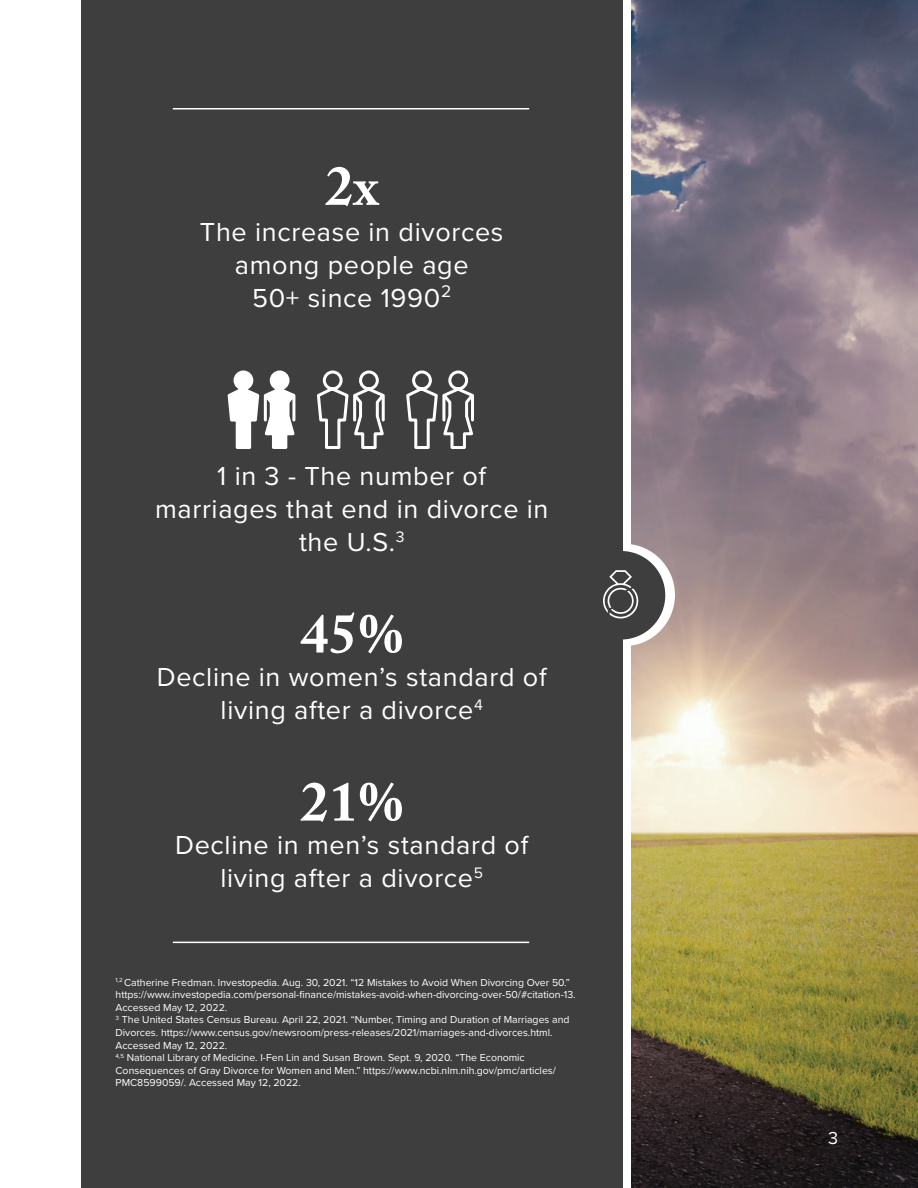
<style>
.page{position:relative;width:918px;height:1188px;background:#fff}
.page>*{position:absolute;margin:0;border:0;box-sizing:border-box;transform-origin:0 0}
.t1{font:700 55.5px "Adobe Caslon Pro";color:#fff}
.t2{font:27px/33px "Proxima Nova";letter-spacing:.025em;color:#fff;text-align:center}
.t3{font:18px "Proxima Nova";color:#fff}
.t4{font:10.5px/12.6px "Proxima Nova";color:#fff}
</style>
<div class="page">
<img style="left:631px;top:0;width:287px;height:1188px">
<div style="left:573px;top:544px;width:102px;height:102px;background:#fff;border-radius:50%"></div>
<div style="left:81px;top:0;width:541px;height:1188px;background:#3e3e3f"></div>
<hr style="left:173px;top:942px;width:356px;height:1px;background:#fff">
<div style="left:577px;top:551px;width:88px;height:89px;background:#3e3e3f;border-radius:50%"></div>
<svg style="left:603px;top:570px;width:35px;height:48px"></svg>
<hr style="left:173px;top:108px;width:356px;height:2px;background:#fff">
<svg style="left:317px;top:370px;width:68px;height:79px"></svg>
<svg style="left:406px;top:370px;width:68px;height:79px"></svg>
<svg style="left:227px;top:370px;width:69px;height:79px"></svg>
<h1 class="t1" style="left:325px;top:153px;width:55px">2x</h1>
<h2 class="t2" style="left:200px;top:214px;width:305px">The increase in divorces among people age<br>50+ since 1990<sup>2</sup></h2>
<h2 class="t2" style="left:155px;top:458px;width:395px">1 in 3 - The number of marriages that end in divorce in the U.S.<sup>3</sup></h2>
<h1 class="t1" style="left:300px;top:601px;width:104px">45%</h1>
<h2 class="t2" style="left:157px;top:659px;width:391px">Decline in women’s standard of living after a divorce<sup>4</sup></h2>
<h1 class="t1" style="left:300px;top:769px;width:104px">21%</h1>
<h2 class="t2" style="left:175px;top:827px;width:355px">Decline in men’s standard of living after a divorce<sup>5</sup></h2>
<p class="t4" style="left:116px;top:975px;width:462px"><sup>1,2</sup> Catherine Fredman. Investopedia. Aug. 30, 2021. “12 Mistakes to Avoid When Divorcing Over 50.” https://www.investopedia.com/personal-finance/mistakes-avoid-when-divorcing-over-50/#citation-13.<br>Accessed May 12, 2022.<br><sup>3</sup> The United States Census Bureau. April 22, 2021. “Number, Timing and Duration of Marriages and Divorces. https://www.census.gov/newsroom/press-releases/2021/marriages-and-divorces.html.<br>Accessed May 12, 2022.<br><sup>4,5</sup> National Library of Medicine. I-Fen Lin and Susan Brown. Sept. 9, 2020. “The Economic Consequences of Gray Divorce for Women and Men.” https://www.ncbi.nlm.nih.gov/pmc/articles/ PMC8599059/. Accessed May 12, 2022.</p>
<h3 class="t3" style="left:828px;top:1125px;width:12px">3</h3>
</div>
